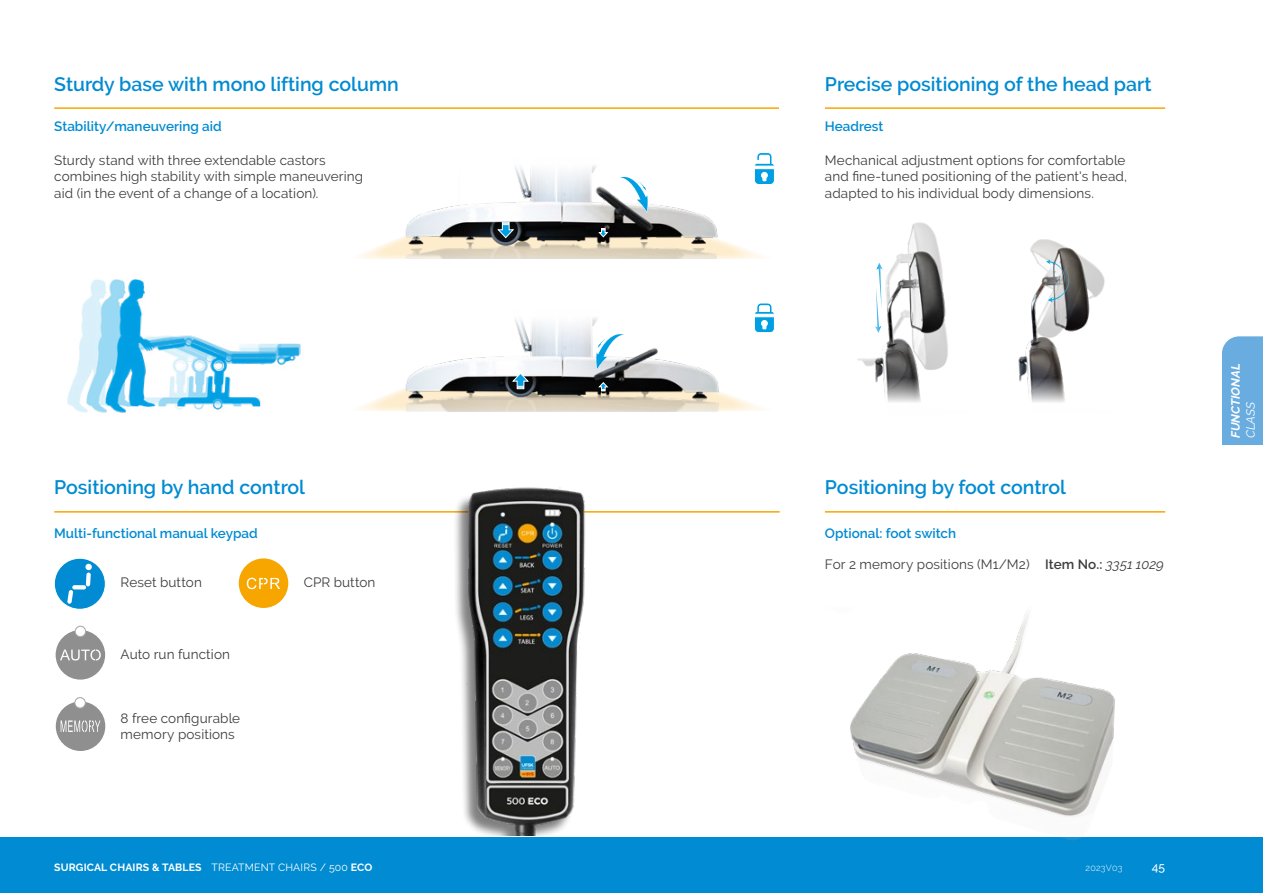
<style>
.page{position:relative;width:1263px;height:893px;background:#fff}
.page>*{position:absolute;margin:0;border:0;box-sizing:border-box;transform-origin:0 0}
.t1{font:600 19.5px "Raleway";color:#008bd2}
.t2{font:13.5px/16.5px "Raleway";letter-spacing:.01em;color:#3d3d3c}
.t3{font:600 13.5px "Raleway";color:#008bd2}
.t4{font:italic 700 12px "Raleway";color:#fff}
.t5{font:italic 12px "Raleway";color:#fff}
.t6{font:500 12px "Raleway";color:#fff}
.t7{font:700 10.5px "Raleway";letter-spacing:.015em;color:#fff}
.t8{font:300 9px "Raleway";letter-spacing:.025em;color:#fff}
.s1{font-weight:600}
.s2{font-style:italic}
.s3{font-weight:400}
</style>
<div class="page">
<div style="left:0;top:838px;width:1263px;height:55px;background:#008bd2"></div>
<hr style="left:825px;top:107px;width:340px;height:2px;background:#f7a600">
<hr style="left:54px;top:511px;width:726px;height:2px;background:#f7a600">
<hr style="left:54px;top:107px;width:725px;height:2px;background:#f7a600">
<hr style="left:825px;top:511px;width:340px;height:2px;background:#f7a600">
<img style="left:401px;top:487px;width:246px;height:348px">
<div style="left:54px;top:558px;width:51px;height:51px;background:#008bd2;border-radius:50%"></div>
<div style="left:54px;top:558px;width:52px;height:51px;border:1px solid #fff;border-radius:50%"></div>
<div style="left:85px;top:564px;width:7px;height:6px;background:#fff;border-radius:50%"></div>
<svg style="left:86px;top:572px;width:5px;height:14px"></svg>
<svg style="left:72px;top:585px;width:14px;height:4px"></svg>
<svg style="left:67px;top:590px;width:6px;height:14px"></svg>
<img style="left:825px;top:613px;width:340px;height:227px">
<svg style="left:359px;top:303px;width:416px;height:108px"></svg>
<img style="left:409px;top:166px;width:304px;height:56px">
<svg style="left:754px;top:152px;width:21px;height:33px"></svg>
<svg style="left:620px;top:173px;width:29px;height:40px"></svg>
<svg style="left:359px;top:222px;width:402px;height:37px"></svg>
<img style="left:67px;top:279px;width:234px;height:134px">
<img style="left:1018px;top:239px;width:87px;height:163px">
<div style="left:55px;top:629px;width:51px;height:51px;background:#908f8f;border-radius:50%"></div>
<div style="left:54px;top:629px;width:53px;height:52px;border:2px solid #fff;border-radius:50%"></div>
<div style="left:75px;top:626px;width:11px;height:11px;background:#fff;border-radius:50%"></div>
<div style="left:75px;top:626px;width:11px;height:11px;border:1px solid #a9a6a6;border-radius:50%"></div>
<svg style="left:60px;top:649px;width:41px;height:11px"></svg>
<div style="left:55px;top:701px;width:51px;height:51px;background:#908f8f;border-radius:50%"></div>
<div style="left:54px;top:700px;width:53px;height:52px;border:2px solid #fff;border-radius:50%"></div>
<div style="left:75px;top:698px;width:10px;height:10px;background:#fff;border-radius:50%"></div>
<div style="left:74px;top:697px;width:12px;height:12px;border:1px solid #a9a6a6;border-radius:50%"></div>
<svg style="left:61px;top:720px;width:39px;height:12px"></svg>
<div style="left:238px;top:558px;width:51px;height:51px;background:#f7a600;border-radius:50%"></div>
<div style="left:237px;top:557px;width:53px;height:52px;border:2px solid #fff;border-radius:50%"></div>
<svg style="left:247px;top:578px;width:33px;height:11px"></svg>
<img style="left:857px;top:222px;width:91px;height:180px">
<svg style="left:1046px;top:259px;width:26px;height:43px"></svg>
<svg style="left:875px;top:263px;width:8px;height:70px"></svg>
<div style="left:1222px;top:336px;width:41px;height:109px;background:#69acdf"></div>
<h1 class="t1" style="left:54px;top:72px;width:346px">Sturdy base with mono lifting column</h1>
<p class="t3" style="left:54px;top:119px;width:169px">Stability/maneuvering aid</p>
<p class="t2" style="left:54px;top:152px;width:310px">Sturdy stand with three extendable castors combines high stability with simple maneuvering aid (in the event of a change of a location).</p>
<h1 class="t1" style="left:54px;top:476px;width:252px">Positioning by hand control</h1>
<h1 class="t1" style="left:825px;top:72px;width:328px">Precise positioning of the head part</h1>
<p class="t3" style="left:825px;top:119px;width:60px">Headrest</p>
<p class="t2" style="left:825px;top:152px;width:304px;text-align:justify">Mechanical adjustment options for comfortable and fine-tuned positioning of the patient's head, adapted to his individual body dimensions.</p>
<h1 class="t1" style="left:825px;top:476px;width:243px">Positioning by foot control</h1>
<p class="t3" style="left:54px;top:525px;width:205px">Multi-functional manual keypad</p>
<p class="t3" style="left:825px;top:525px;width:133px">Optional: foot switch</p>
<p class="t2" style="left:121px;top:574px;width:83px">Reset button</p>
<p class="t2" style="left:304px;top:574px;width:73px">CPR button</p>
<p class="t2" style="left:825px;top:556px;width:340px">For 2 memory positions (M1/M2) <span class="s1">Item No.:</span> <span class="s2">3351 1029</span></p>
<p class="t2" style="left:121px;top:646px;width:111px">Auto run function</p>
<p class="t2" style="left:121px;top:710px;width:121px">8 free configurable memory positions</p>
<p class="t7" style="left:54px;top:862px;width:320px">SURGICAL CHAIRS &amp; TABLES <span class="s3">TREATMENT CHAIRS / 500</span> ECO</p>
<p class="t8" style="left:1085px;top:863px;width:39px">2023V03</p>
<p class="t6" style="left:1152px;top:860px;width:15px">45</p>
<p class="t4" style="left:1228px;top:438px;width:76px;rotate:-90deg">FUNCTIONAL</p>
<p class="t5" style="left:1243px;top:438px;width:38px;rotate:-90deg">CLASS</p>
</div>
